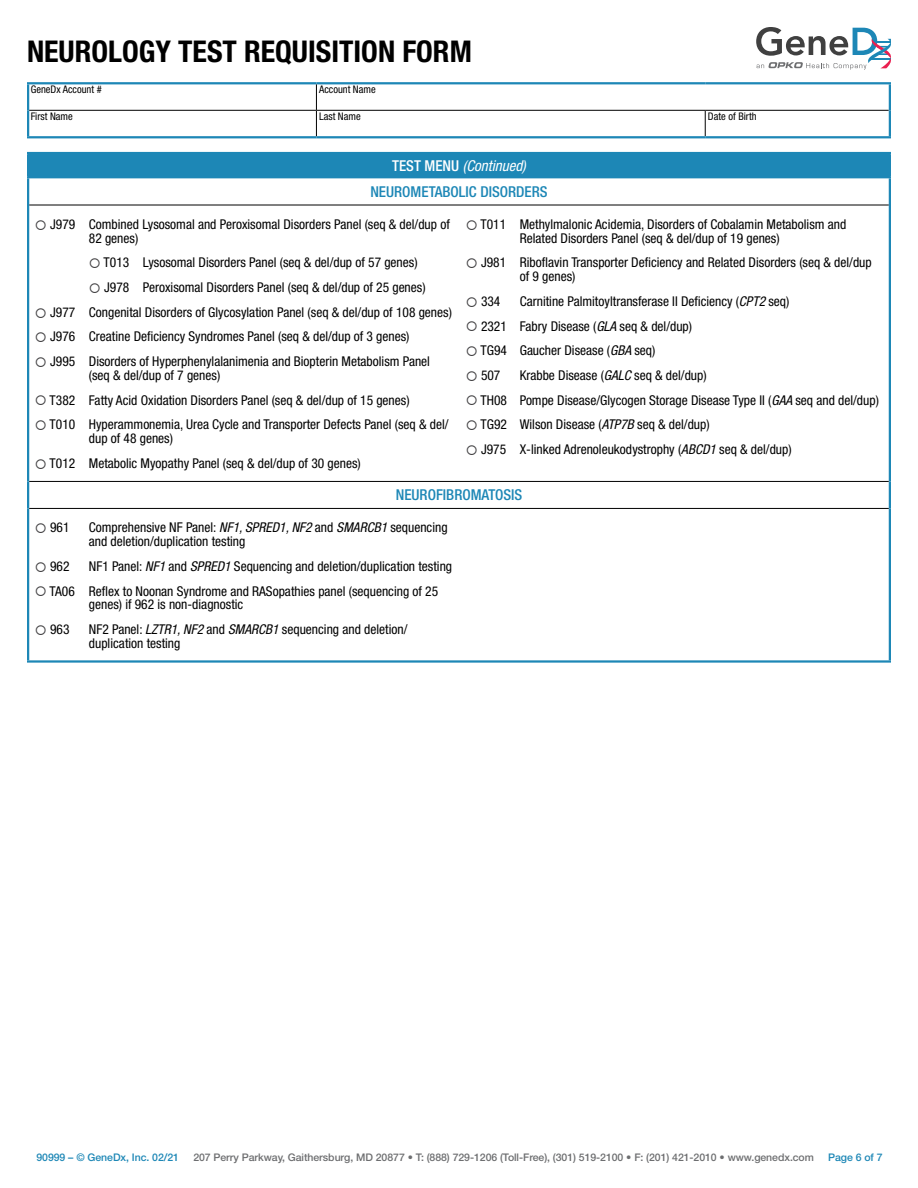
<style>
.page{position:relative;width:918px;height:1188px;background:#fff}
.page>*{position:absolute;margin:0;border:0;box-sizing:border-box;transform-origin:0 0}
.t1{font:700 condensed 30px "Helvetica Neue LT Std";color:#000}
.t2{font:500 condensed 15px/26.4px "Helvetica Neue LT Std";color:#1d87b6;text-align:center}
.t3{font:condensed 13.5px/14px "Helvetica Neue LT Std";color:#000}
.t4{font:500 10.5px "Helvetica Neue LT Std";letter-spacing:-.005em;color:#6d6e70}
.t5{font:condensed 10.5px "Helvetica Neue LT Std";color:#000}
.t6{font:500 10.5px "Helvetica Neue LT Std";letter-spacing:-.005em;color:#1d87b6}
.s1{color:#fff}
.s2{font-weight:400;font-style:italic;color:#fff}
.s3{color:#414042}
.s4{font-style:italic}
</style>
<div class="page">
<svg style="left:756px;top:27px;width:135px;height:43px"></svg>
<hr style="left:27px;top:84px;width:2px;height:26px;background:#1d87b6">
<hr style="left:27px;top:110px;width:2px;height:26px;background:#1d87b6">
<svg style="left:705px;top:111px;width:1px;height:25px"></svg>
<hr style="left:27px;top:136px;width:289px;height:2px;background:#1d87b6">
<hr style="left:316px;top:136px;width:389px;height:2px;background:#1d87b6">
<hr style="left:705px;top:136px;width:186px;height:2px;background:#1d87b6">
<hr style="left:27px;top:82px;width:289px;height:2px;background:#1d87b6">
<hr style="left:316px;top:82px;width:389px;height:2px;background:#1d87b6">
<hr style="left:705px;top:82px;width:186px;height:2px;background:#1d87b6">
<hr style="left:29px;top:110px;width:287px;height:1px;background:#000">
<hr style="left:316px;top:110px;width:389px;height:1px;background:#000">
<svg style="left:316px;top:84px;width:1px;height:52px"></svg>
<hr style="left:705px;top:110px;width:184px;height:1px;background:#000">
<hr style="left:889px;top:84px;width:2px;height:26px;background:#1d87b6">
<hr style="left:889px;top:110px;width:2px;height:26px;background:#1d87b6">
<div style="left:28px;top:153px;width:862px;height:24px;background:#1d87b6"></div>
<hr style="left:27px;top:178px;width:2px;height:27px;background:#1d87b6">
<hr style="left:889px;top:178px;width:2px;height:27px;background:#1d87b6">
<hr style="left:27px;top:205px;width:2px;height:276px;background:#1d87b6">
<hr style="left:889px;top:205px;width:2px;height:276px;background:#1d87b6">
<hr style="left:27px;top:481px;width:2px;height:27px;background:#1d87b6">
<hr style="left:889px;top:481px;width:2px;height:27px;background:#1d87b6">
<hr style="left:27px;top:508px;width:2px;height:152px;background:#1d87b6">
<hr style="left:889px;top:508px;width:2px;height:152px;background:#1d87b6">
<hr style="left:29px;top:205px;width:430px;height:1px;background:#000">
<hr style="left:459px;top:205px;width:430px;height:1px;background:#000">
<hr style="left:29px;top:481px;width:430px;height:1px;background:#000">
<hr style="left:459px;top:481px;width:430px;height:1px;background:#000">
<hr style="left:29px;top:508px;width:430px;height:1px;background:#000">
<hr style="left:459px;top:508px;width:430px;height:1px;background:#000">
<hr style="left:27px;top:152px;width:432px;height:2px;background:#1d87b6">
<hr style="left:27px;top:154px;width:2px;height:22px;background:#1d87b6">
<hr style="left:459px;top:152px;width:432px;height:2px;background:#1d87b6">
<hr style="left:889px;top:154px;width:2px;height:22px;background:#1d87b6">
<hr style="left:27px;top:176px;width:432px;height:2px;background:#1d87b6">
<hr style="left:459px;top:176px;width:432px;height:2px;background:#1d87b6">
<hr style="left:27px;top:660px;width:432px;height:3px;background:#1d87b6">
<hr style="left:459px;top:660px;width:432px;height:3px;background:#1d87b6">
<h1 class="t1" style="left:27px;top:33px;width:446px">NEUROLOGY TEST REQUISITION FORM</h1>
<p class="t5" style="left:31px;top:84px;width:72px">GeneDx Account #</p>
<p class="t5" style="left:319px;top:84px;width:58px">Account Name</p>
<p class="t5" style="left:31px;top:111px;width:43px">First Name</p>
<p class="t5" style="left:319px;top:111px;width:43px">Last Name</p>
<p class="t5" style="left:708px;top:111px;width:50px">Date of Birth</p>
<p class="t2" style="left:370px;top:152px;width:179px"><span class="s1">TEST MENU</span> <span class="s2">(Continued)<br></span>NEUROMETABOLIC DISORDERS</p>
<p class="t3" style="left:89px;top:217px;width:363px;text-indent:-54px"><span class="s3">○</span> J979 Combined Lysosomal and Peroxisomal Disorders Panel (seq &amp; del/dup of<br>82 genes)</p>
<p class="t3" style="left:89px;top:256px;width:330px"><span class="s3">○</span> T013 Lysosomal Disorders Panel (seq &amp; del/dup of 57 genes)</p>
<p class="t3" style="left:89px;top:280px;width:338px"><span class="s3">○</span> J978 Peroxisomal Disorders Panel (seq &amp; del/dup of 25 genes)</p>
<p class="t3" style="left:35px;top:305px;width:419px"><span class="s3">○</span> J977 Congenital Disorders of Glycosylation Panel (seq &amp; del/dup of 108 genes)</p>
<p class="t3" style="left:35px;top:330px;width:376px"><span class="s3">○</span> J976 Creatine Deficiency Syndromes Panel (seq &amp; del/dup of 3 genes)</p>
<p class="t3" style="left:89px;top:354px;width:343px;text-indent:-54px"><span class="s3">○</span> J995 Disorders of Hyperphenylalanimenia and Biopterin Metabolism Panel (seq &amp; del/dup of 7 genes)</p>
<p class="t3" style="left:35px;top:393px;width:376px"><span class="s3">○</span> T382 Fatty Acid Oxidation Disorders Panel (seq &amp; del/dup of 15 genes)</p>
<p class="t3" style="left:89px;top:418px;width:361px;text-indent:-54px"><span class="s3">○</span> T010 Hyperammonemia, Urea Cycle and Transporter Defects Panel (seq &amp; del/ dup of 48 genes)</p>
<p class="t3" style="left:35px;top:456px;width:327px"><span class="s3">○</span> T012 Metabolic Myopathy Panel (seq &amp; del/dup of 30 genes)</p>
<p class="t3" style="left:520px;top:217px;width:328px;text-indent:-54px"><span class="s3">○</span> T011 Methylmalonic Acidemia, Disorders of Cobalamin Metabolism and<br>Related Disorders Panel (seq &amp; del/dup of 19 genes)</p>
<p class="t3" style="left:520px;top:256px;width:354px;text-indent:-54px"><span class="s3">○</span> J981 Riboflavin Transporter Deficiency and Related Disorders (seq &amp; del/dup of 9 genes)</p>
<p class="t3" style="left:466px;top:294px;width:36px"><span class="s3">○</span> 334</p>
<p class="t3" style="left:520px;top:294px;width:271px">Carnitine Palmitoyltransferase II Deficiency (<span class="s4">CPT2</span> seq)</p>
<p class="t3" style="left:466px;top:319px;width:228px"><span class="s3">○</span> 2321 Fabry Disease (<span class="s4">GLA</span> seq &amp; del/dup)</p>
<p class="t3" style="left:466px;top:343px;width:191px"><span class="s3">○</span> TG94 Gaucher Disease (<span class="s4">GBA</span> seq)</p>
<p class="t3" style="left:466px;top:368px;width:36px"><span class="s3">○</span> 507</p>
<p class="t3" style="left:520px;top:368px;width:188px">Krabbe Disease (<span class="s4">GALC</span> seq &amp; del/dup)</p>
<p class="t3" style="left:466px;top:393px;width:415px"><span class="s3">○</span> TH08 Pompe Disease/Glycogen Storage Disease Type II (<span class="s4">GAA</span> seq and del/dup)</p>
<p class="t3" style="left:466px;top:417px;width:245px"><span class="s3">○</span> TG92 Wilson Disease (<span class="s4">ATP7B</span> seq &amp; del/dup)</p>
<p class="t3" style="left:466px;top:442px;width:327px"><span class="s3">○</span> J975 X-linked Adrenoleukodystrophy (<span class="s4">ABCD1</span> seq &amp; del/dup)</p>
<p class="t2" style="left:396px;top:482px;width:128px">NEUROFIBROMATOSIS</p>
<p class="t3" style="left:35px;top:521px;width:36px"><span class="s3">○</span> 961</p>
<p class="t3" style="left:89px;top:521px;width:360px">Comprehensive NF Panel: <span class="s4">NF1, SPRED1, NF2</span> and <span class="s4">SMARCB1</span> sequencing and deletion/duplication testing</p>
<p class="t3" style="left:35px;top:559px;width:36px"><span class="s3">○</span> 962</p>
<p class="t3" style="left:89px;top:559px;width:365px">NF1 Panel: <span class="s4">NF1</span> and <span class="s4">SPRED1</span> Sequencing and deletion/duplication testing</p>
<p class="t3" style="left:89px;top:584px;width:351px;text-indent:-54px"><span class="s3">○</span> TA06 Reflex to Noonan Syndrome and RASopathies panel (sequencing of 25 genes) if 962 is non-diagnostic</p>
<p class="t3" style="left:35px;top:622px;width:36px"><span class="s3">○</span> 963</p>
<p class="t3" style="left:89px;top:622px;width:320px">NF2 Panel: <span class="s4">LZTR1, NF2</span> and <span class="s4">SMARCB1</span> sequencing and deletion/ duplication testing</p>
<p class="t6" style="left:36px;top:1151px;width:144px">90999 – © GeneDx, Inc. 02/21</p>
<p class="t4" style="left:193px;top:1151px;width:622px">207 Perry Parkway, Gaithersburg, MD 20877 • T: (888) 729-1206 (Toll-Free), (301) 519-2100 • F: (201) 421-2010 • www.genedx.com</p>
<p class="t6" style="left:828px;top:1151px;width:56px">Page 6 of 7</p>
</div>
